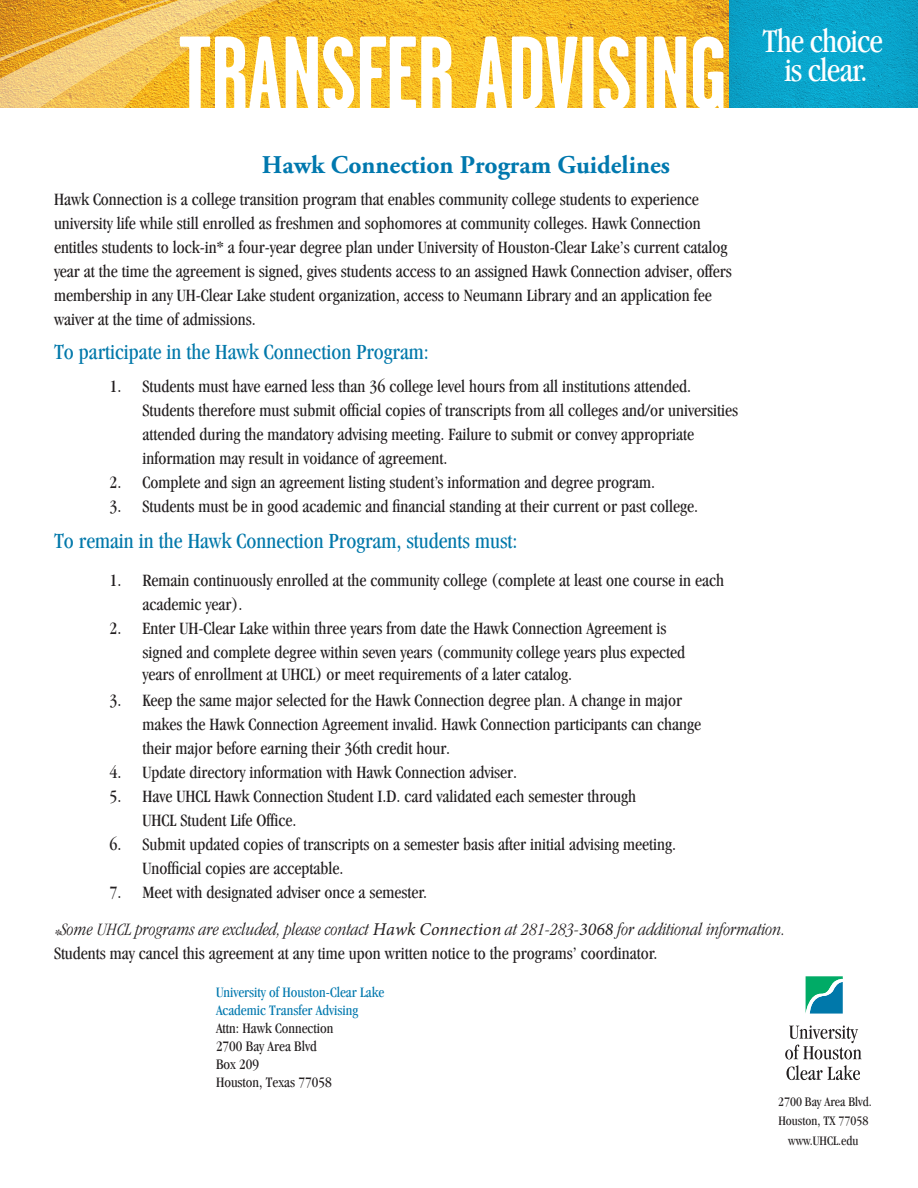
<style>
.page{position:relative;width:918px;height:1188px;background:#fff}
.page>*{position:absolute;margin:0;border:0;box-sizing:border-box;transform-origin:0 0}
.t1{font:700 105px "Garage Gothic";letter-spacing:-.01em;color:#fff}
.t2{font:condensed 34.35px "Garamond";letter-spacing:-.03em;color:#fff}
.t3{font:700 25.5px "Adobe Garamond Pro";color:#0078ae}
.Body_Text__regular{font:condensed 22.5px "Garamond";color:#0078aa}
.Body_Text__regular-2{font:condensed 18px/24px "Garamond";color:#231f20}
.t4{font:italic 300 condensed 18px "Garamond";color:#231f20}
.t5{font:condensed 15px/18px "Garamond";color:#231f20}
.t6{font:condensed 13.5px "Garamond";color:#231f20}
.s1{font-family:"Minion Pro";font-weight:400;font-stretch:normal}
.s2{color:#0078ae}
</style>
<div class="page">
<svg style="left:785px;top:1025px;width:77px;height:55px"></svg>
<svg style="left:806px;top:976px;width:37px;height:38px"></svg>
<img style="left:415px;top:0;width:503px;height:108px">
<svg style="left:0;top:0;width:415px;height:108px;background:#f0ba39"></svg>
<p class="t1" style="left:178px;top:9px;width:550px">TRANSFER ADVISING</p>
<p class="t2" style="left:763px;top:21px;width:122px">The choice</p>
<p class="t2" style="left:784px;top:49px;width:85px">is clear.</p>
<p class="t3" style="left:262px;top:150px;width:409px">Hawk Connection Program Guidelines</p>
<p class="Body_Text__regular-2" style="left:54px;top:187px;width:679px">Hawk Connection is a college transition program that enables community college students to experience university life while still enrolled as freshmen and sophomores at community colleges. Hawk Connection entitles students to lock-in* a four-year degree plan under University of Houston-Clear Lake’s current catalog year at the time the agreement is signed, gives students access to an assigned Hawk Connection adviser, offers membership in any UH-Clear Lake student organization, access to Neumann Library and an application fee waiver at the time of admissions.</p>
<p class="Body_Text__regular" style="left:54px;top:339px;width:376px">To participate in the Hawk Connection Program:</p>
<p class="Body_Text__regular-2" style="left:109px;top:374px;width:583px">1. Students must have earned less than 36 college level hours from all institutions attended.</p>
<p class="Body_Text__regular-2" style="left:143px;top:398px;width:597px">Students therefore must submit official copies of transcripts from all colleges and/or universities</p>
<p class="Body_Text__regular-2" style="left:143px;top:422px;width:553px">attended during the mandatory advising meeting. Failure to submit or convey appropriate</p>
<p class="Body_Text__regular-2" style="left:143px;top:446px;width:306px">information may result in voidance of agreement.</p>
<p class="Body_Text__regular-2" style="left:109px;top:470px;width:547px">2. Complete and sign an agreement listing student’s information and degree program.</p>
<p class="Body_Text__regular-2" style="left:109px;top:494px;width:590px">3. Students must be in good academic and financial standing at their current or past college.</p>
<p class="Body_Text__regular" style="left:54px;top:528px;width:465px">To remain in the Hawk Connection Program, students must:</p>
<p class="Body_Text__regular-2" style="left:143px;top:568px;width:583px;text-indent:-33px">1. Remain continuously enrolled at the community college (complete at least one course in each academic year).</p>
<p class="Body_Text__regular-2" style="left:109px;top:616px;width:13px">2.</p>
<p class="Body_Text__regular-2" style="left:142px;top:616px;width:544px">Enter UH-Clear Lake within three years from date the Hawk Connection Agreement is signed and complete degree within seven years (community college years plus expected</p>
<p class="Body_Text__regular-2" style="left:142px;top:661px;width:431px">years of enrollment at UHCL) or meet requirements of a later catalog.</p>
<p class="Body_Text__regular-2" style="left:109px;top:688px;width:13px">3.</p>
<p class="Body_Text__regular-2" style="left:142px;top:688px;width:560px">Keep the same major selected for the Hawk Connection degree plan. A change in major makes the Hawk Connection Agreement invalid. Hawk Connection participants can change their major before earning their 36th credit hour.</p>
<p class="Body_Text__regular-2" style="left:109px;top:760px;width:409px">4. Update directory information with Hawk Connection adviser.</p>
<p class="Body_Text__regular-2" style="left:109px;top:784px;width:13px">5.</p>
<p class="Body_Text__regular-2" style="left:142px;top:784px;width:495px">Have UHCL Hawk Connection Student I.D. card validated each semester through<br>UHCL Student Life Office.</p>
<p class="Body_Text__regular-2" style="left:109px;top:832px;width:568px">6. Submit updated copies of transcripts on a semester basis after initial advising meeting.</p>
<p class="Body_Text__regular-2" style="left:143px;top:856px;width:202px">Unofficial copies are acceptable.</p>
<p class="Body_Text__regular-2" style="left:109px;top:880px;width:319px">7. Meet with designated adviser once a semester.</p>
<p class="t4" style="left:54px;top:920px;width:733px">*Some UHCL programs are excluded, please contact <span class="s1">Hawk Connection</span> at 281-283-<span class="s1">3068</span> for additional information.</p>
<p class="Body_Text__regular-2" style="left:54px;top:941px;width:605px">Students may cancel this agreement at any time upon written notice to the programs’ coordinator.</p>
<p class="t5" style="left:216px;top:983px;width:170px"><span class="s2">University of Houston-Clear Lake<br>Academic Transfer Advising<br></span>Attn: Hawk Connection<br>2700 Bay Area Blvd<br>Box 209<br>Houston, Texas 77058</p>
<p class="t6" style="left:778px;top:1093px;width:95px">2700 Bay Area Blvd.</p>
<p class="t6" style="left:778px;top:1113px;width:91px">Houston, TX 77058</p>
<p class="t6" style="left:788px;top:1132px;width:72px">www.UHCL.edu</p>
</div>
